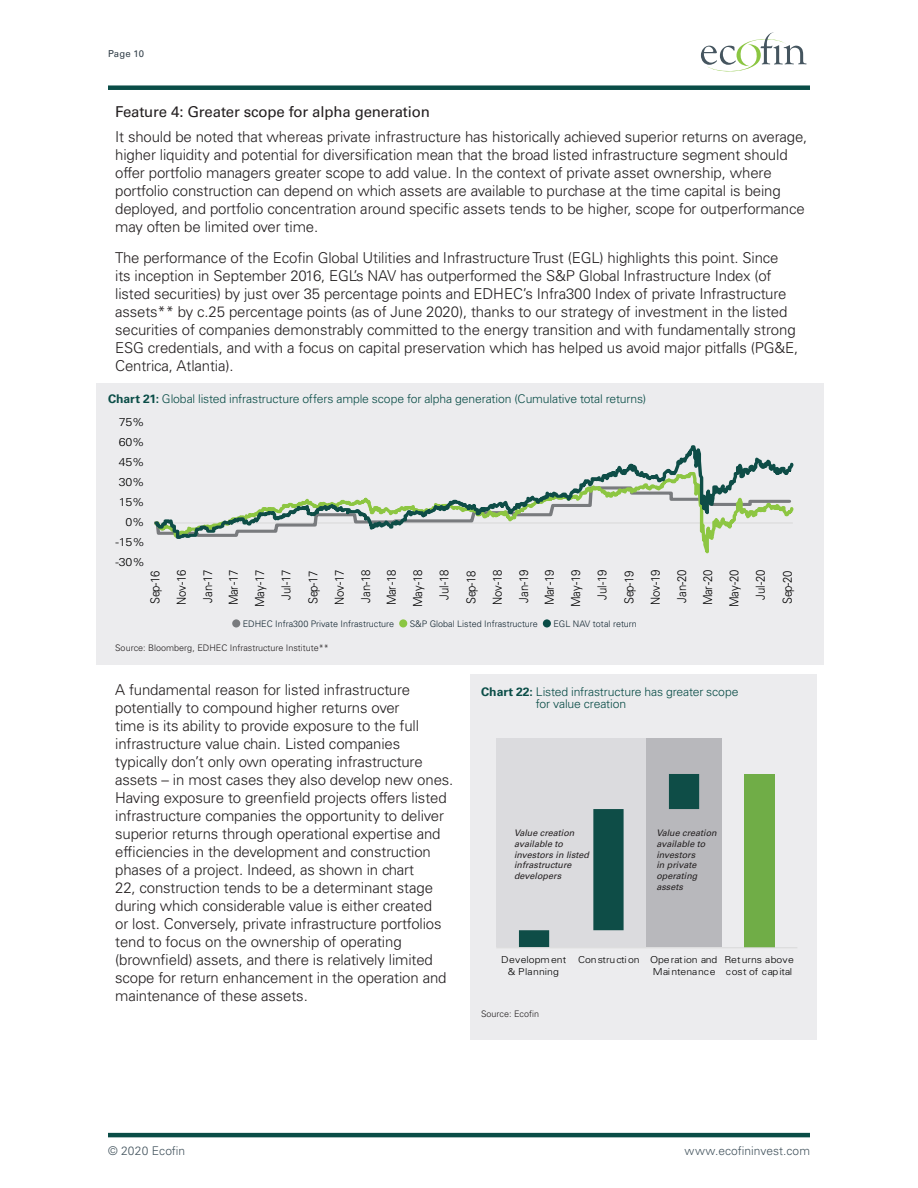
<style>
.page{position:relative;width:918px;height:1188px;background:#fff}
.page>*{position:absolute;margin:0;border:0;box-sizing:border-box;transform-origin:0 0}
.t1{font:300 15px/18px "Univers LT Std";letter-spacing:-.01em;color:#231f20}
.t2{font:15px "Univers LT Std";letter-spacing:-.01em;color:#231f20}
.t3{font:300 12.45px/26.4px "Univers LT Std";letter-spacing:-.01em;color:#000;text-align:center;scale:.91 1}
.SUB_1{font:300 12px/12px "Univers LT Std";letter-spacing:-.01em;color:#0a4d47}
.t4{font:300 12px "Univers LT Std";letter-spacing:.005em;color:#45555f}
.t5{font:300 11.4px "Univers LT Std";letter-spacing:-.01em;color:#000;scale:1.09 1}
.t6{font:300 9.6px/12px "Univers LT Std";color:#000;text-align:center;scale:1.09 1}
.t7{font:9.6px "Univers LT Std";letter-spacing:.015em;color:#313e48}
.t8{font:italic 9px/10.8px "Univers LT Std";color:#231f20}
.t9{font:300 9px "Univers LT Std";color:#112530}
.t10{font:300 9px "Univers LT Std";color:#231f20}
.s1{font-weight:700}
</style>
<div class="page">
<div style="left:108px;top:85px;width:702px;height:5px;background:#0a4d47"></div>
<hr style="left:108px;top:1133px;width:702px;height:4px;background:#0a4d47">
<svg style="left:701px;top:32px;width:106px;height:40px"></svg>
<div style="left:96px;top:383px;width:728px;height:282px;background:#ececee"></div>
<svg style="left:155px;top:445px;width:638px;height:109px"></svg>
<div style="left:232px;top:619px;width:8px;height:8px;background:#797b7e;border-radius:50%"></div>
<div style="left:399px;top:619px;width:8px;height:8px;background:#8bc642;border-radius:50%"></div>
<div style="left:543px;top:619px;width:8px;height:8px;background:#0a4d47;border-radius:50%"></div>
<div style="left:470px;top:674px;width:346px;height:365px;background:#ececee"></div>
<div style="left:496px;top:739px;width:225px;height:208px;background:#dbdbde"></div>
<div style="left:646px;top:739px;width:75px;height:208px;background:#b8b8bc"></div>
<svg style="left:519px;top:774px;width:180px;height:173px"></svg>
<div style="left:745px;top:774px;width:30px;height:173px;background:#70ad47"></div>
<hr style="left:496px;top:947px;width:301px;height:1px;background:#d9d9d9">
<p class="t7" style="left:108px;top:48px;width:38px">Page 10</p>
<p class="t2" style="left:115px;top:103px;width:316px">Feature 4: Greater scope for alpha generation</p>
<p class="t1" style="left:115px;top:127px;width:694px">It should be noted that whereas private infrastructure has historically achieved superior returns on average, higher liquidity and potential for diversification mean that the broad listed infrastructure segment should offer portfolio managers greater scope to add value. In the context of private asset ownership, where portfolio construction can depend on which assets are available to purchase at the time capital is being deployed, and portfolio concentration around specific assets tends to be higher, scope for outperformance may often be limited over time.</p>
<p class="t1" style="left:115px;top:249px;width:685px">The performance of the Ecofin Global Utilities and Infrastructure Trust (EGL) highlights this point. Since<br>its inception in September 2016, EGL’s NAV has outperformed the S&amp;P Global Infrastructure Index (of listed securities) by just over 35 percentage points and EDHEC’s Infra300 Index of private Infrastructure assets** by c.25 percentage points (as of June 2020), thanks to our strategy of investment in the listed securities of companies demonstrably committed to the energy transition and with fundamentally strong ESG credentials, and with a focus on capital preservation which has helped us avoid major pitfalls (PG&amp;E, Centrica, Atlantia).</p>
<p class="SUB_1" style="left:108px;top:392px;width:540px"><span class="s1">Chart 21:</span> Global listed infrastructure offers ample scope for alpha generation (Cumulative total returns)</p>
<p class="t5" style="left:119px;top:415px;width:25px">75%</p>
<p class="t5" style="left:119px;top:435px;width:25px">60%</p>
<p class="t5" style="left:119px;top:455px;width:25px">45%</p>
<p class="t5" style="left:119px;top:475px;width:25px">30%</p>
<p class="t5" style="left:119px;top:495px;width:25px">15%</p>
<p class="t5" style="left:125px;top:515px;width:19px">0%</p>
<p class="t5" style="left:115px;top:535px;width:28px">-15%</p>
<p class="t5" style="left:115px;top:555px;width:28px">-30%</p>
<p class="t3" style="left:142px;top:607px;width:43px;rotate:-90deg">Sep-16<br>Nov-16<br>Jan-17<br>Mar-17<br>May-17<br>Jul-17<br>Sep-17<br>Nov-17<br>Jan-18<br>Mar-18<br>May-18<br>Jul-18<br>Sep-18<br>Nov-18<br>Jan-19<br>Mar-19<br>May-19<br>Jul-19<br>Sep-19<br>Nov-19<br>Jan-20<br>Mar-20<br>May-20<br>Jul-20<br>Sep-20</p>
<p class="t9" style="left:243px;top:619px;width:153px">EDHEC Infra300 Private Infrastructure</p>
<p class="t9" style="left:410px;top:619px;width:130px">S&amp;P Global Listed Infrastructure</p>
<p class="t9" style="left:553px;top:619px;width:85px">EGL NAV total return</p>
<p class="t10" style="left:115px;top:642px;width:215px">Source: Bloomberg, EDHEC Infrastructure Institute**</p>
<p class="t1" style="left:115px;top:680px;width:340px">A fundamental reason for listed infrastructure potentially to compound higher returns over<br>time is its ability to provide exposure to the full infrastructure value chain. Listed companies typically don’t only own operating infrastructure assets – in most cases they also develop new ones.<br>Having exposure to greenfield projects offers listed infrastructure companies the opportunity to deliver superior returns through operational expertise and efficiencies in the development and construction phases of a project. Indeed, as shown in chart<br>22, construction tends to be a determinant stage during which considerable value is either created<br>or lost. Conversely, private infrastructure portfolios tend to focus on the ownership of operating (brownfield) assets, and there is relatively limited scope for return enhancement in the operation and maintenance of these assets.</p>
<p class="SUB_1" style="left:536px;top:686px;width:204px;text-indent:-55px"><span class="s1">Chart 22:</span> Listed infrastructure has greater scope for value creation</p>
<p class="t8" style="left:514px;top:827px;width:77px">Value creation available to investors in listed infrastructure developers</p>
<p class="t8" style="left:656px;top:827px;width:62px">Value creation available to investors<br>in private operating assets</p>
<p class="t6" style="left:501px;top:954px;width:61px">Development &amp; Planning</p>
<p class="t6" style="left:578px;top:954px;width:129px;text-align:right">Construction Operation and<br>Maintenance</p>
<p class="t6" style="left:724px;top:954px;width:66px;text-align:left">Returns above cost of capital</p>
<p class="t10" style="left:481px;top:1009px;width:60px">Source: Ecofin</p>
<p class="t4" style="left:108px;top:1144px;width:79px">© 2020 Ecofin</p>
<p class="t4" style="left:685px;top:1144px;width:127px">www.ecofininvest.com</p>
</div>
